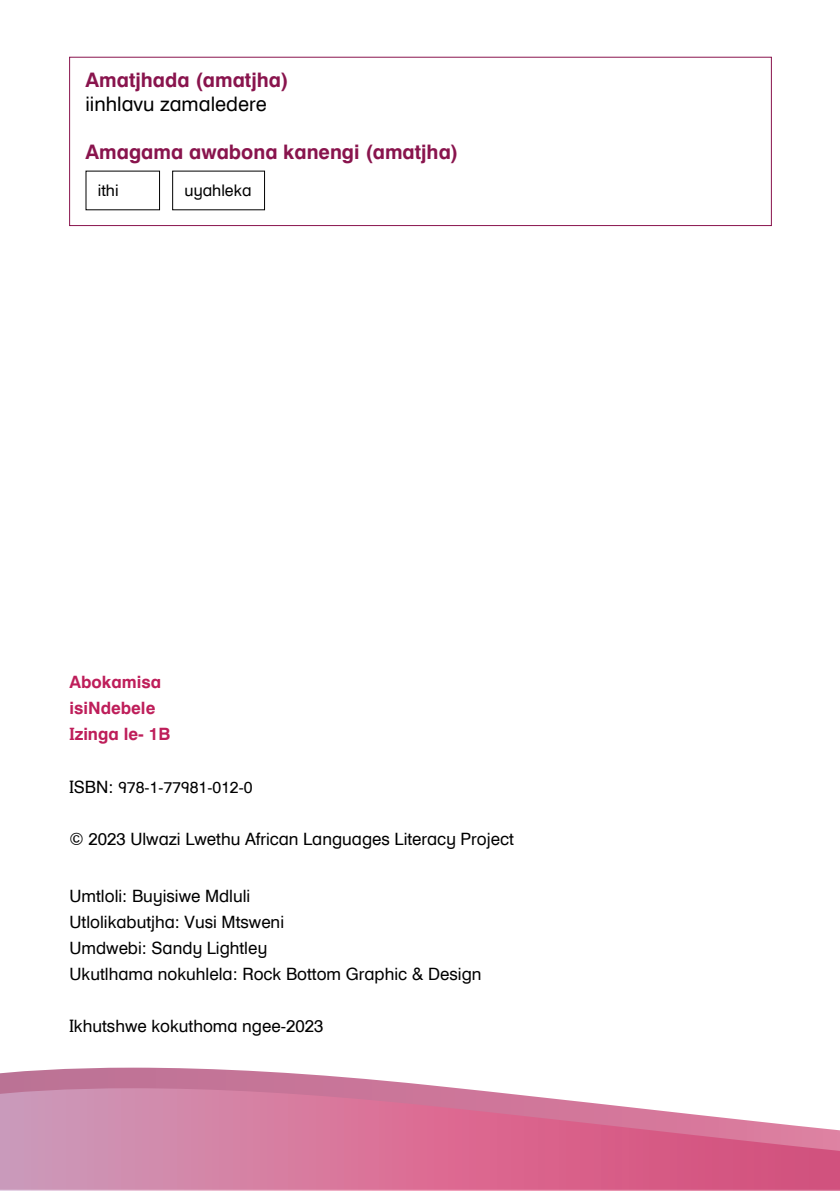
<style>
.page{position:relative;width:840px;height:1191px;background:#fff}
.page>*{position:absolute;margin:0;border:0;box-sizing:border-box;transform-origin:0 0}
.t1{font:700 20px "Swis Forall";color:#89144d}
.t2{font:20px "Swis Forall";color:#000}
.t3{font:17px/26px "Swis Forall";color:#000}
.t4{font:700 17px/26px "Swis Forall";color:#be1e5a}
.t5{font:16px "Swis Forall";color:#000}
.s1{font-size:17px}
</style>
<div class="page">
<svg style="left:0;top:1067px;width:455px;height:21px"></svg>
<svg style="left:0;top:1088px;width:839px;height:103px;background:#d884a5"></svg>
<div style="left:69px;top:57px;width:702px;height:169px;border:1px solid #89144d"></div>
<div style="left:172px;top:171px;width:93px;height:39px;border:1px solid #000"></div>
<p class="t1" style="left:85px;top:67px;width:204px">Amatjhada (amatjha)</p>
<p class="t2" style="left:85px;top:91px;width:182px">iinhlavu zamaledere</p>
<p class="t1" style="left:85px;top:139px;width:374px">Amagama awabona kanengi (amatjha)</p>
<p class="t5" style="left:98px;top:181px;width:22px">ithi</p>
<p class="t5" style="left:184px;top:181px;width:68px">uyahleka</p>
<p class="t4" style="left:69px;top:669px;width:102px">Abokamisa isiNdebele<br>Izinga le- 1B</p>
<p class="t5" style="left:69px;top:777px;width:184px"><span class="s1">ISBN:</span> 978-1-77981-012-0</p>
<p class="t3" style="left:69px;top:826px;width:445px">© 2023 Ulwazi Lwethu African Languages Literacy Project</p>
<p class="t3" style="left:69px;top:884px;width:413px">Umtloli: Buyisiwe Mdluli<br>Utlolikabutjha: Vusi Mtsweni<br>Umdwebi: Sandy Lightley<br>Ukutlhama nokuhlela: Rock Bottom Graphic &amp; Design</p>
<p class="t3" style="left:69px;top:1014px;width:255px">Ikhutshwe kokuthoma ngee-2023</p>
</div>
